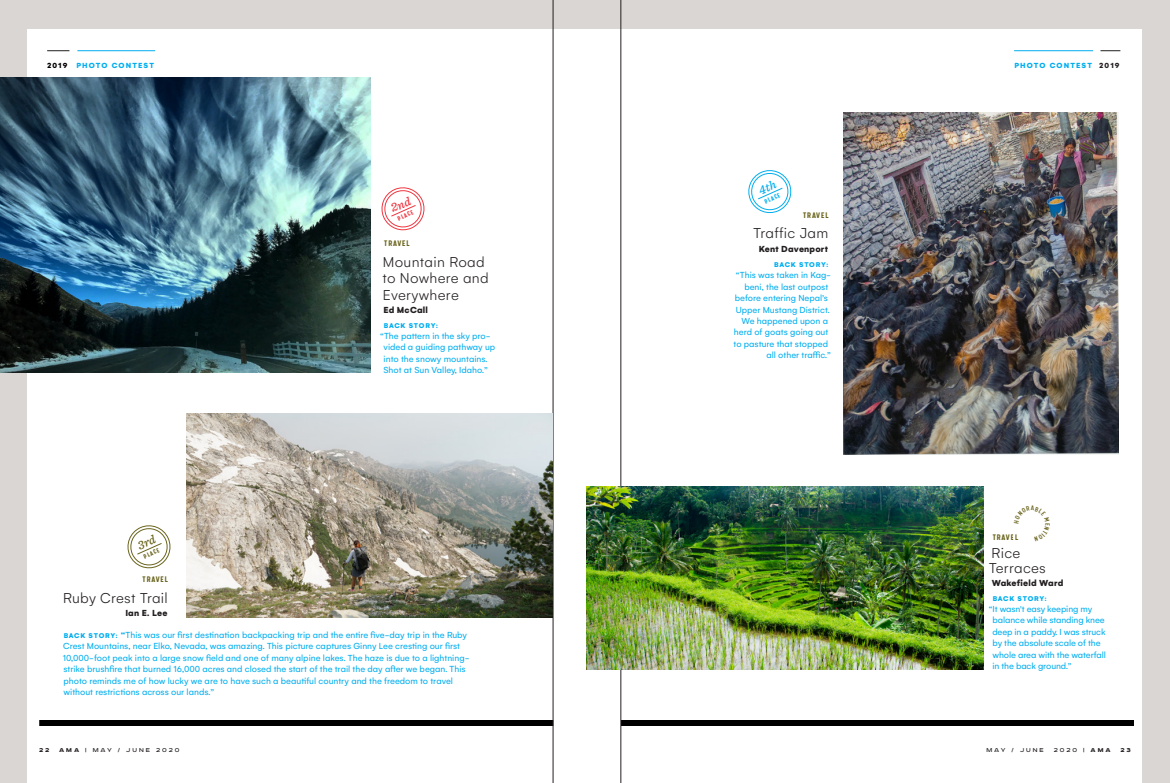
<style>
.page{position:relative;width:1170px;height:783px;background:#fff}
.page>*{position:absolute;margin:0;border:0;box-sizing:border-box;transform-origin:0 0}
.t1{font:300 15.5px/16.2px "Gelion";letter-spacing:.02em;color:#231f20}
.t2{font:9.5px/11.4px "Gelion";color:#00aeef}
.t3{font:900 9.5px "Gelion";letter-spacing:.02em;color:#231f20}
.t4{font:700 9px "Calps";letter-spacing:.1em;color:#6a641c}
.t5{font:900 8px "Gelion";letter-spacing:.14em;color:#00aeef}
.t6{font:900 7.5px "Gelion";letter-spacing:.09em;color:#00aeef}
.t7{font:700 7.2px "Calps Slim";color:#6a641c}
.t8{font:700 7.2px "Calps Slim";color:#ee3640}
.t9{font:700 7.2px "Calps Slim";color:#00aeef}
.t10{font:7px "Road Radio";letter-spacing:.28em;color:#231f20}
.t11{font:900 7px "Road Radio";color:#231f20}
.s1{color:#000}
.s2{color:#231f20}
.s3{font-weight:900;font-size:7.5px}
.s4{font-weight:900}
</style>
<div class="page">
<div style="left:0;top:0;width:26px;height:783px;background:#dad6d4"></div>
<img style="left:0;top:77px;width:371px;height:296px">
<div style="left:1142px;top:0;width:28px;height:783px;background:#dad6d4"></div>
<hr style="left:1014px;top:50px;width:79px;height:1px;background:#00aeef">
<svg style="left:47px;top:50px;width:22px;height:1px"></svg>
<hr style="left:77px;top:50px;width:78px;height:1px;background:#00aeef">
<svg style="left:1101px;top:50px;width:19px;height:1px"></svg>
<div style="left:0;top:0;width:586px;height:29px;background:#dad6d4"></div>
<div style="left:586px;top:0;width:584px;height:29px;background:#dad6d4"></div>
<div style="left:39px;top:720px;width:514px;height:6px;background:#000"></div>
<div style="left:621px;top:720px;width:513px;height:6px;background:#000"></div>
<hr style="left:553px;top:0;width:1px;height:783px;background:#231f20">
<hr style="left:621px;top:0;width:1px;height:783px;background:#231f20">
<img style="left:187px;top:413px;width:366px;height:204px">
<img style="left:844px;top:113px;width:274px;height:341px">
<img style="left:587px;top:487px;width:397px;height:183px">
<svg style="left:127px;top:525px;width:44px;height:44px"></svg>
<svg style="left:381px;top:187px;width:44px;height:44px"></svg>
<svg style="left:748px;top:170px;width:44px;height:44px"></svg>
<p class="t5" style="left:47px;top:60px;width:108px"><span class="s1">2019</span> PHOTO CONTEST</p>
<p class="t5" style="left:1014px;top:60px;width:107px">PHOTO CONTEST <span class="s2">2019</span></p>
<p class="t8" style="left:396px;top:215px;width:18px;rotate:-24deg">PLACE</p>
<p class="t4" style="left:384px;top:237px;width:27px">TRAVEL</p>
<p class="t1" style="left:382px;top:254px;width:108px">Mountain Road to Nowhere and<br>Everywhere</p>
<p class="t3" style="left:383px;top:304px;width:46px">Ed McCall</p>
<p class="t7" style="left:142px;top:553px;width:18px;rotate:-24deg">PLACE</p>
<p class="t4" style="left:143px;top:574px;width:27px">TRAVEL</p>
<p class="t1" style="left:63px;top:590px;width:106px">Ruby Crest Trail</p>
<p class="t3" style="left:125px;top:607px;width:44px">Ian E. Lee</p>
<p class="t6" style="left:384px;top:320px;width:56px">BACK STORY:</p>
<p class="t2" style="left:380px;top:330px;width:117px;text-align:center">“The pattern in the sky pro&shy;vided a guiding pathway up into the snowy mountains.<br>Shot at Sun Valley, Idaho.”</p>
<p class="t2" style="left:63px;top:629px;width:408px"><span class="s3">BACK STORY:</span> <span class="s4">“</span>This was our first destination backpacking trip and the entire five-day trip in the Ruby Crest Mountains, near Elko, Nevada, was amazing. This picture captures Ginny Lee cresting our first 10,000-foot peak into a large snow field and one of many alpine lakes. The haze is due to a lightning&shy;strike brushfire that burned 16,000 acres and closed the start of the trail the day after we began. This photo reminds me of how lucky we are to have such a beautiful country and the freedom to travel without restrictions across our lands.”</p>
<p class="t9" style="left:763px;top:198px;width:18px;rotate:-24deg">PLACE</p>
<p class="t4" style="left:803px;top:210px;width:27px">TRAVEL</p>
<p class="t1" style="left:753px;top:225px;width:77px">Traffic Jam</p>
<p class="t3" style="left:759px;top:242px;width:71px">Kent Davenport</p>
<p class="t6" style="left:774px;top:260px;width:56px">BACK STORY:</p>
<p class="t2" style="left:736px;top:269px;width:97px">“This was taken in Kag-</p>
<p class="t2" style="left:744px;top:281px;width:85px">beni, the last outpost</p>
<p class="t2" style="left:735px;top:292px;width:95px">before entering Nepal’s</p>
<p class="t2" style="left:736px;top:304px;width:96px">Upper Mustang District.</p>
<p class="t2" style="left:741px;top:315px;width:88px">We happened upon a</p>
<p class="t2" style="left:734px;top:326px;width:96px">herd of goats going out</p>
<p class="t2" style="left:734px;top:338px;width:96px">to pasture that stopped</p>
<p class="t2" style="left:766px;top:349px;width:66px">all other traffic.”</p>
<p class="t4" style="left:993px;top:532px;width:27px">TRAVEL</p>
<p class="t1" style="left:991px;top:545px;width:30px">Rice</p>
<p class="t1" style="left:989px;top:560px;width:58px">Terraces</p>
<p class="t3" style="left:992px;top:577px;width:73px">Wakefield Ward</p>
<p class="t6" style="left:993px;top:593px;width:56px">BACK STORY:</p>
<p class="t2" style="left:992px;top:603px;width:115px;text-indent:-3px">“It wasn't easy keeping my balance while standing knee deep in a paddy. I was struck by the absolute scale of the whole area with the waterfall in the back ground.”</p>
<p class="t11" style="left:39px;top:746px;width:12px">2 2</p>
<p class="t10" style="left:59px;top:746px;width:122px"><span class="s4">AMA</span> | MAY / JUNE 2020</p>
<p class="t10" style="left:986px;top:746px;width:59px">may / june</p>
<p class="t10" style="left:1054px;top:746px;width:58px">2020 | <span class="s4">AMA</span></p>
<p class="t11" style="left:1120px;top:746px;width:12px">2 3</p>
</div>
